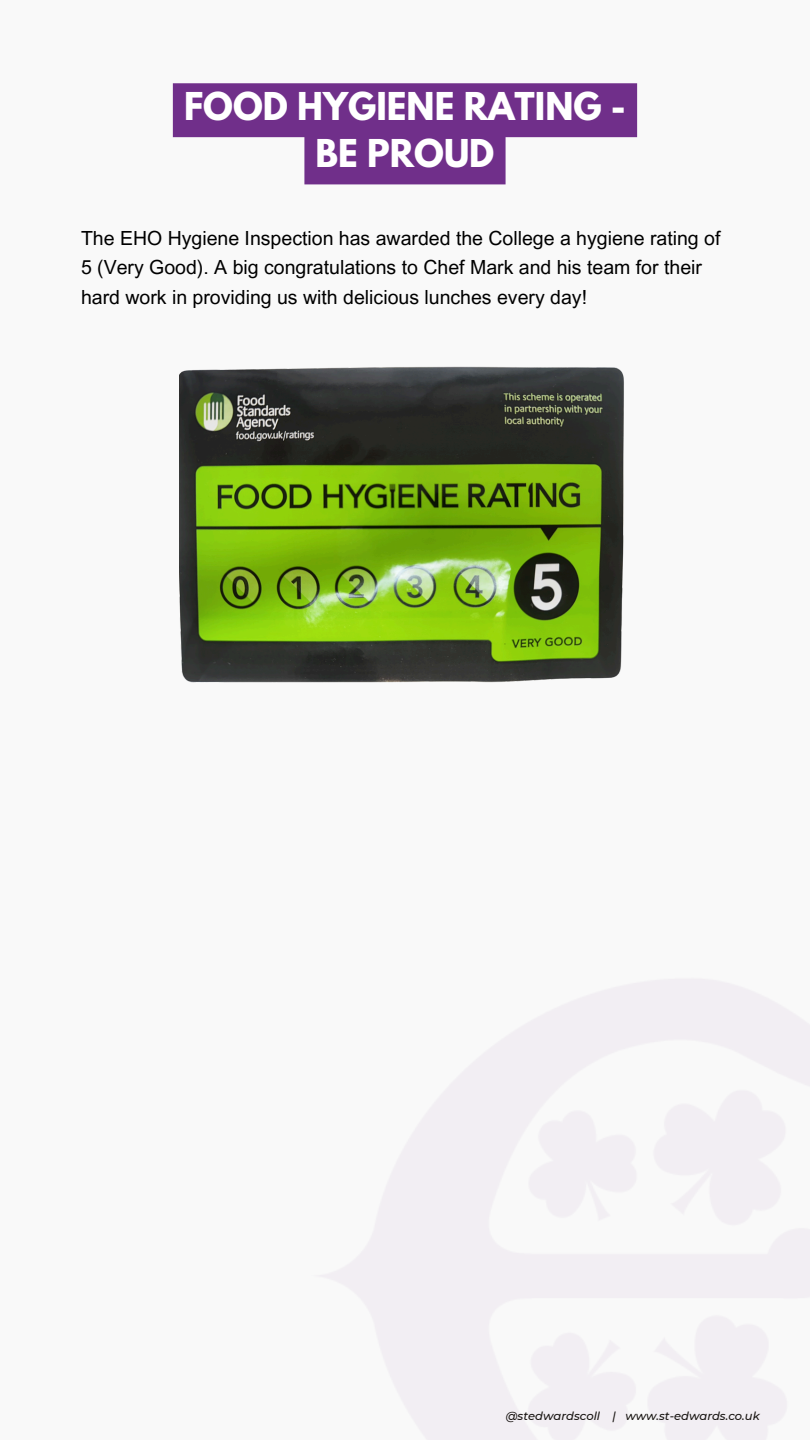
<style>
.page{position:relative;width:810px;height:1440px;background:#f9f9f9}
.page>*{position:absolute;margin:0;border:0;box-sizing:border-box;transform-origin:0 0}
.t1{font:700 34px/47.2px "League Spartan";color:#fff;text-align:center}
.t2{font:19.5px/29.2px "Arial MT Pro";color:#000}
.t3{font:italic 500 11.5px "Montserrat";color:#171310}
</style>
<div class="page">
<img style="left:179px;top:366px;width:445px;height:317px">
<svg style="left:173px;top:83px;width:464px;height:101px;fill:#702f8a"></svg>
<h2 class="t1" style="left:184px;top:87px;width:443px">FOOD HYGIENE RATING -<br>BE PROUD</h2>
<h1 class="t2" style="left:81px;top:226px;width:641px">The EHO Hygiene Inspection has awarded the College a hygiene rating of<br>5 (Very Good). A big congratulations to Chef Mark and his team for their hard work in providing us with delicious lunches every day!</h1>
<p class="t3" style="left:506px;top:1409px;width:256px">@stedwardscoll | www.st-edwards.co.uk</p>
</div>
